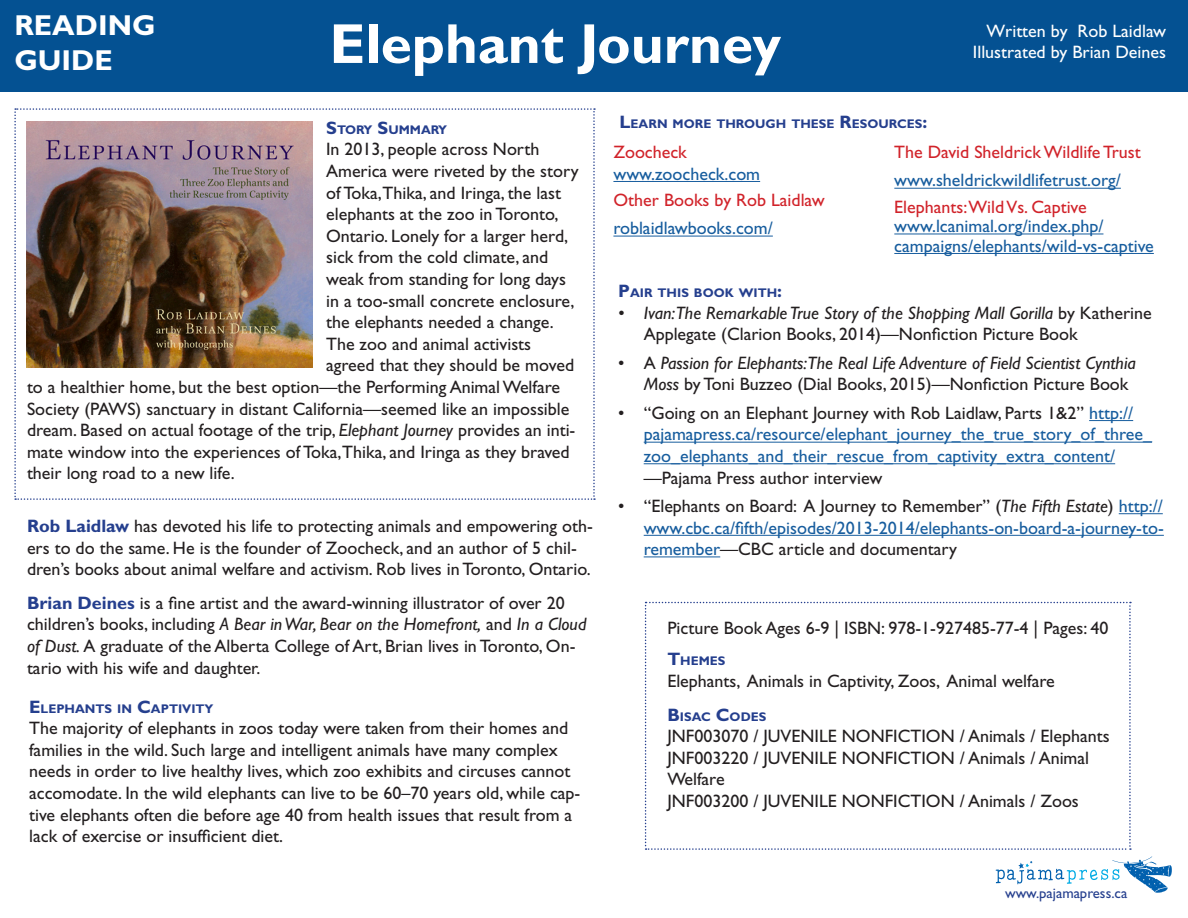
<style>
.page{position:relative;width:1188px;height:918px;background:#fff}
.page>*{position:absolute;margin:0;border:0;box-sizing:border-box;transform-origin:0 0}
.t1{font:700 56.55px "Gill Sans Std";color:#fff}
.t2{font:700 28.95px "Gill Sans Std";color:#fff}
.t3{font:18px/21.6px "Gill Sans Std";color:#231f20}
.Bullets{font:18px/21.6px "Gill Sans Std";color:#175d9e}
.t4{font:italic 18px/21.6px "Gill Sans Std";color:#231f20}
.Bullets-2{font:18px "Gill Sans Std";color:#d1232a}
.t5{font:18px "Gill Sans Std";color:#fff}
.t6{font:14.7px "Gill Sans Std";color:#253f8e}
.Heading{font:700 12.6px "Gill Sans Std";color:#253f8e}
.s1{font-size:18px}
.s2{font-style:italic}
.s3{font-weight:700;color:#253f8e}
.s4{color:#d1232a}
.s5{font-style:normal}
.s6{color:#231f20}
.s7{font-style:italic;color:#231f20}
</style>
<div class="page">
<svg style="left:14px;top:108px;width:581px;height:392px"></svg>
<img style="left:27px;top:122px;width:286px;height:246px">
<div style="left:0;top:0;width:1188px;height:92px;background:#045192"></div>
<svg style="left:645px;top:602px;width:486px;height:248px"></svg>
<hr style="left:1089px;top:420px;width:44px;height:1px;background:#175d9e">
<hr style="left:644px;top:442px;width:508px;height:1px;background:#175d9e">
<hr style="left:644px;top:463px;width:471px;height:1px;background:#175d9e">
<hr style="left:1119px;top:513px;width:44px;height:1px;background:#175d9e">
<hr style="left:644px;top:535px;width:520px;height:1px;background:#175d9e">
<hr style="left:644px;top:556px;width:76px;height:1px;background:#175d9e">
<hr style="left:613px;top:181px;width:147px;height:1px;background:#175d9e">
<hr style="left:613px;top:236px;width:160px;height:1px;background:#175d9e">
<hr style="left:894px;top:188px;width:227px;height:1px;background:#175d9e">
<hr style="left:894px;top:234px;width:209px;height:1px;background:#175d9e">
<hr style="left:894px;top:253px;width:260px;height:1px;background:#175d9e">
<svg style="left:996px;top:856px;width:176px;height:37px"></svg>
<p class="t2" style="left:14px;top:8px;width:143px">READING</p>
<p class="t2" style="left:14px;top:43px;width:100px">GUIDE</p>
<p class="t1" style="left:329px;top:10px;width:453px">Elephant Journey</p>
<p class="t5" style="left:987px;top:20px;width:181px">Written by Rob Laidlaw</p>
<p class="t5" style="left:973px;top:42px;width:195px">Illustrated by Brian Deines</p>
<p class="Heading" style="left:326px;top:122px;width:122px"><span class="s1">S</span>TORY <span class="s1">S</span>UMMARY</p>
<p class="t3" style="left:326px;top:139px;width:215px">In 2013, people across North</p>
<p class="t3" style="left:326px;top:160px;width:254px">America were riveted by the story</p>
<p class="t3" style="left:326px;top:182px;width:236px">of Toka,Thika, and Iringa, the last</p>
<p class="t3" style="left:326px;top:203px;width:234px">elephants at the zoo in Toronto,</p>
<p class="t3" style="left:326px;top:225px;width:244px">Ontario. Lonely for a larger herd,</p>
<p class="t3" style="left:326px;top:247px;width:224px">sick from the cold climate, and</p>
<p class="t3" style="left:326px;top:268px;width:241px">weak from standing for long days</p>
<p class="t3" style="left:326px;top:290px;width:250px">in a too-small concrete enclosure,</p>
<p class="t3" style="left:326px;top:311px;width:229px">the elephants needed a change.</p>
<p class="t3" style="left:326px;top:333px;width:207px">The zoo and animal activists</p>
<p class="t3" style="left:326px;top:355px;width:250px">agreed that they should be moved</p>
<p class="t3" style="left:27px;top:376px;width:535px">to a healthier home, but the best option—the Performing Animal Welfare</p>
<p class="t3" style="left:27px;top:398px;width:544px">Society (PAWS) sanctuary in distant California—seemed like an impossible</p>
<p class="t3" style="left:27px;top:419px;width:550px">dream. Based on actual footage of the trip, <span class="s2">Elephant Journey</span> provides an inti-</p>
<p class="t3" style="left:27px;top:441px;width:544px">mate window into the experiences of Toka,Thika, and Iringa as they braved</p>
<p class="t3" style="left:27px;top:463px;width:209px">their long road to a new life.</p>
<p class="t3" style="left:27px;top:515px;width:567px"><span class="s3">Rob Laidlaw</span> has devoted his life to protecting animals and empowering oth&shy;ers to do the same. He is the founder of Zoocheck, and an author of 5 chil&shy;dren’s books about animal welfare and activism. Rob lives in Toronto, Ontario.</p>
<p class="t3" style="left:27px;top:592px;width:561px"><span class="s3">Brian Deines</span> is a fine artist and the award-winning illustrator of over 20 children’s books, including <span class="s2">A Bear in War, Bear on the Homefront,</span> and <span class="s2">In a Cloud of Dust.</span> A graduate of the Alberta College of Art, Brian lives in Toronto, On&shy;tario with his wife and daughter.</p>
<p class="Heading" style="left:29px;top:701px;width:186px"><span class="s1">E</span> LEPHANTS IN <span class="s1">C</span>APTIVITY</p>
<p class="t3" style="left:29px;top:718px;width:553px">The majority of elephants in zoos today were taken from their homes and families in the wild. Such large and intelligent animals have many complex needs in order to live healthy lives, which zoo exhibits and circuses cannot accomodate. In the wild elephants can live to be 60–70 years old, while cap&shy;tive elephants often die before age 40 from health issues that result from a lack of exercise or insufficient diet.</p>
<p class="Heading" style="left:620px;top:116px;width:309px"><span class="s1">L</span>EARN MORE THROUGH THESE <span class="s1">R</span>ESOURCES<span class="s1">:</span></p>
<p class="Bullets-2" style="left:613px;top:142px;width:75px">Zoocheck</p>
<p class="Bullets" style="left:613px;top:163px;width:148px">www.zoocheck.com</p>
<p class="Bullets-2" style="left:613px;top:190px;width:213px">Other Books by Rob Laidlaw</p>
<p class="Bullets" style="left:613px;top:218px;width:161px">roblaidlawbooks.com/</p>
<p class="Bullets-2" style="left:894px;top:142px;width:248px">The David Sheldrick Wildlife Trust</p>
<p class="Bullets" style="left:894px;top:170px;width:228px">www.sheldrickwildlifetrust.org/</p>
<p class="Bullets" style="left:894px;top:197px;width:261px;line-height:19.5px"><span class="s4">Elephants:Wild Vs. Captive </span>www.lcanimal.org/index.php/ campaigns/elephants/wild-vs-captive</p>
<p class="Heading" style="left:618px;top:286px;width:165px"><span class="s1">P</span>AIR THIS BOOK WITH<span class="s1">:</span></p>
<p class="t3" style="left:644px;top:302px;width:510px;text-indent:-26px"><span class="s2">• Ivan:The Remarkable True Story of the Shopping Mall Gorilla</span> by Katherine<br>Applegate (Clarion Books, 2014)—Nonfiction Picture Book</p>
<p class="t4" style="left:644px;top:352px;width:494px;text-indent:-26px"><span class="s5">• A</span> Passion for Elephants:The Real Life Adventure of Field Scientist Cynthia<br>Moss <span class="s5">by Toni Buzzeo (Dial Books, 2015)—Nonfiction Picture Book</span></p>
<p class="Bullets" style="left:644px;top:402px;width:510px;text-indent:-26px"><span class="s6">• “Going on an Elephant Journey with Rob Laidlaw, Parts 1&amp;2”</span> http:// pajamapress.ca/resource/elephant_journey_the_true_story_of_three_ zoo_elephants_and_their_rescue_from_captivity_extra_content/ <span class="s6">—Pajama Press author interview</span></p>
<p class="Bullets" style="left:644px;top:495px;width:522px;text-align:justify;text-indent:-26px"><span class="s6">• “Elephants on Board: A Journey to Remember” (</span><span class="s7">The Fifth Estate</span><span class="s6">)</span> http:// www.cbc.ca/fifth/episodes/2013-2014/elephants-on-board-a-journey-to&shy;remember<span class="s6">—CBC article and documentary</span></p>
<p class="t3" style="left:667px;top:617px;width:443px">Picture Book Ages 6-9 | ISBN: 978-1-927485-77-4 | Pages: 40</p>
<p class="Heading" style="left:667px;top:654px;width:59px"><span class="s1">T</span>HEMES</p>
<p class="t3" style="left:667px;top:670px;width:389px">Elephants, Animals in Captivity, Zoos, Animal welfare</p>
<p class="Heading" style="left:667px;top:709px;width:100px"><span class="s1">B</span>ISAC <span class="s1">C</span>ODES</p>
<p class="t3" style="left:667px;top:725px;width:444px">JNF003070 / JUVENILE NONFICTION / Animals / Elephants</p>
<p class="t3" style="left:667px;top:747px;width:423px">JNF003220 / JUVENILE NONFICTION / Animals / Animal<br>Welfare</p>
<p class="t3" style="left:667px;top:790px;width:413px">JNF003200 / JUVENILE NONFICTION / Animals / Zoos</p>
<p class="t6" style="left:1005px;top:884px;width:124px">www.pajamapress.ca</p>
</div>
